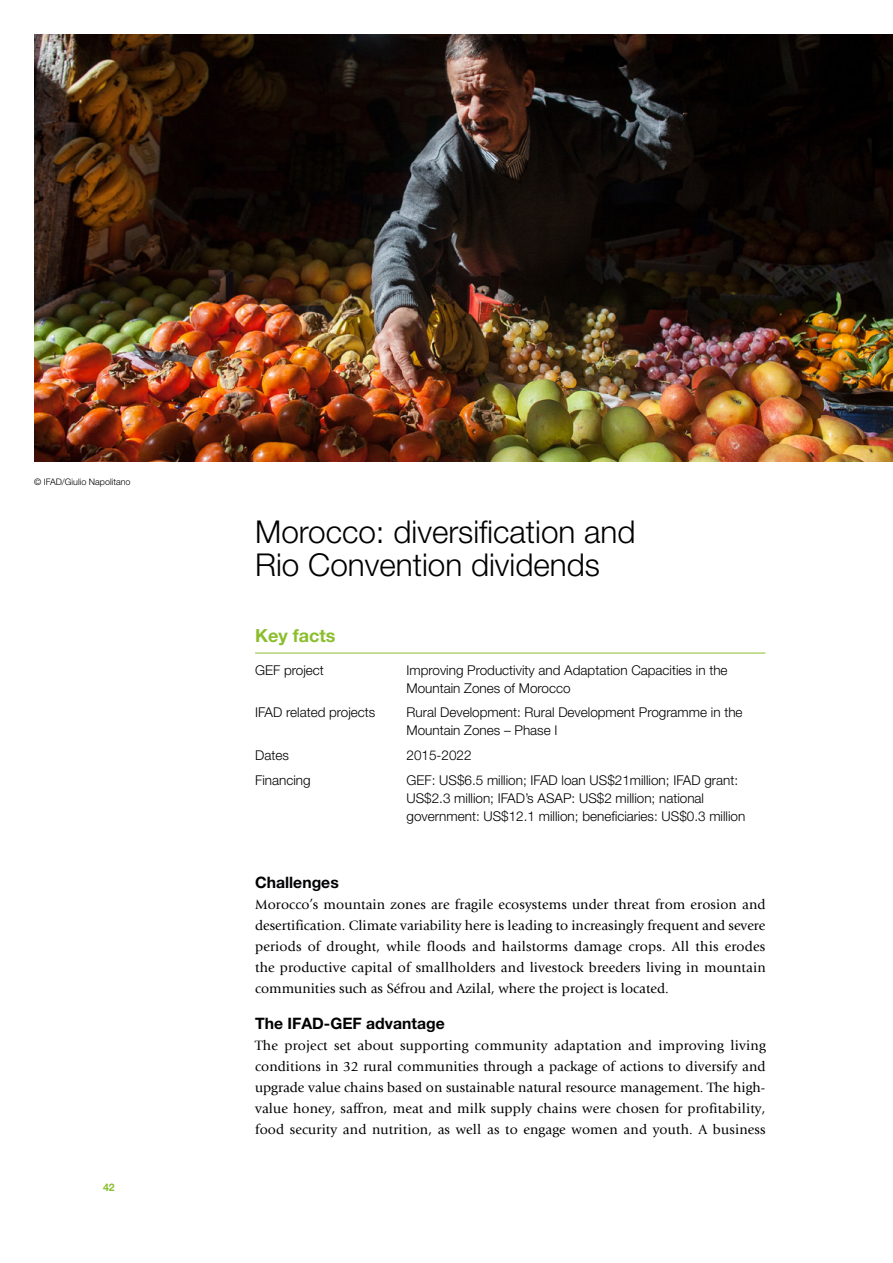
<style>
.page{position:relative;width:893px;height:1263px;background:#fff}
.page>*{position:absolute;margin:0;border:0;box-sizing:border-box;transform-origin:0 0}
.IFAD_Case_Study_H1{font:300 31.5px/33px "Helvetica Neue LT Pro";color:#000}
.IFAD_Case_Study_Key{font:700 18px "Helvetica Neue LT Pro";color:#8bbe2d}
.IFAD_H3{font:700 15.75px "Helvetica Neue LT Pro";color:#020204}
.IFAD_1st_para_body_c{font:14.1px/21px "Giovanni Std";letter-spacing:.005em;color:#000;text-align:justify}
.Key_facts_body_copy{font:300 13.5px/18px "Helvetica Neue LT Pro";color:#000}
.t1{font:700 10.5px "Helvetica Neue LT Pro";color:#8bbe2d}
.IFAD_Photo_credit{font:300 9px "Helvetica Neue LT Pro";color:#000}
</style>
<div class="page">
<hr style="left:255px;top:653px;width:510px;height:1px;background:#8bbe2d">
<img style="left:34px;top:34px;width:859px;height:427px">
<p class="IFAD_Photo_credit" style="left:34px;top:476px;width:98px">© IFAD/Giulio Napolitano</p>
<p class="t1" style="left:103px;top:1180px;width:13px">42</p>
<p class="IFAD_Case_Study_H1" style="left:255px;top:515px;width:382px">Morocco: diversification and<br>Rio Convention dividends</p>
<p class="IFAD_Case_Study_Key" style="left:255px;top:624px;width:82px">Key facts</p>
<p class="Key_facts_body_copy" style="left:255px;top:661px;width:70px">GEF project</p>
<p class="Key_facts_body_copy" style="left:406px;top:661px;width:323px">Improving Productivity and Adaptation Capacities in the<br>Mountain Zones of Morocco</p>
<p class="Key_facts_body_copy" style="left:255px;top:703px;width:122px">IFAD related projects</p>
<p class="Key_facts_body_copy" style="left:406px;top:703px;width:338px">Rural Development: Rural Development Programme in the<br>Mountain Zones – Phase I</p>
<p class="Key_facts_body_copy" style="left:255px;top:746px;width:35px">Dates</p>
<p class="Key_facts_body_copy" style="left:406px;top:746px;width:67px">2015-2022</p>
<p class="Key_facts_body_copy" style="left:255px;top:771px;width:57px">Financing</p>
<p class="Key_facts_body_copy" style="left:406px;top:771px;width:340px">GEF: US$6.5 million; IFAD loan US$21million; IFAD grant:<br>US$2.3 million; IFAD’s ASAP: US$2 million; national government: US$12.1 million; beneficiaries: US$0.3 million</p>
<p class="IFAD_H3" style="left:255px;top:873px;width:85px">Challenges</p>
<p class="IFAD_1st_para_body_c" style="left:255px;top:894px;width:512px">Morocco’s mountain zones are fragile ecosystems under threat from erosion and desertification. Climate variability here is leading to increasingly frequent and severe periods of drought, while floods and hailstorms damage crops. All this erodes the productive capital of smallholders and livestock breeders living in mountain communities such as Séfrou and Azilal, where the project is located.</p>
<p class="IFAD_H3" style="left:255px;top:1014px;width:191px">The IFAD-GEF advantage</p>
<p class="IFAD_1st_para_body_c" style="left:255px;top:1035px;width:512px">The project set about supporting community adaptation and improving living conditions in 32 rural communities through a package of actions to diversify and upgrade value chains based on sustainable natural resource management. The high&shy;value honey, saffron, meat and milk supply chains were chosen for profitability, food security and nutrition, as well as to engage women and youth. A business</p>
</div>
